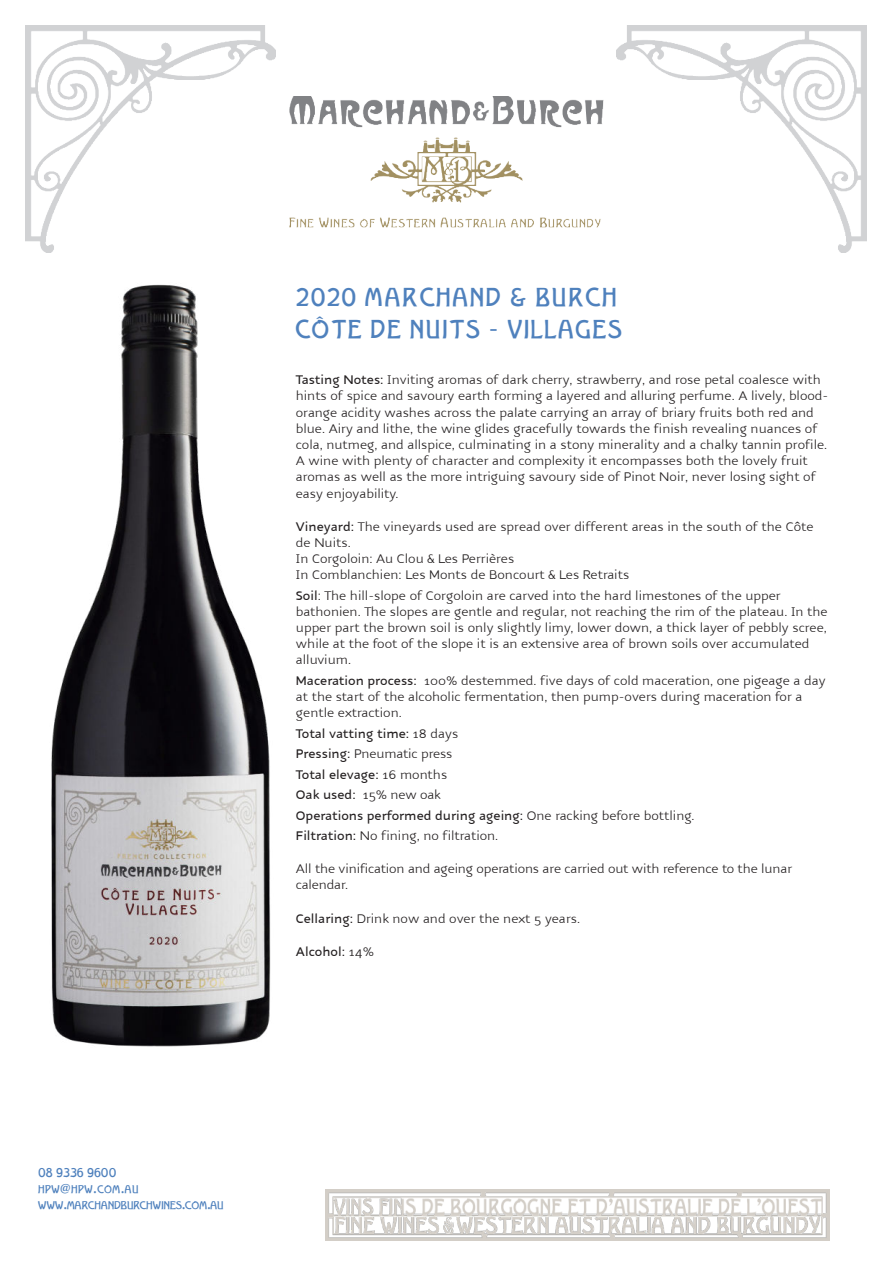
<style>
.page{position:relative;width:893px;height:1263px;background:#fff}
.page>*{position:absolute;margin:0;border:0;box-sizing:border-box;transform-origin:0 0}
.t1{font:27px/32.4px "Spartana";letter-spacing:.03em;color:#4f81bd}
.t2{font:300 13.5px/16.2px "Nubian";color:#231f20}
.t3{font:500 13.5px/20.4px "Nubian";color:#231f20}
.t4{font:13.5px/16.2px "Spartana";letter-spacing:-.04em;color:#4f81bd}
.s1{font-weight:500}
.s2{font-weight:300}
</style>
<div class="page">
<img style="left:51px;top:284px;width:220px;height:763px">
<img style="left:325px;top:1189px;width:504px;height:52px">
<img style="left:26px;top:26px;width:249px;height:227px">
<img style="left:289px;top:97px;width:315px;height:131px">
<img style="left:617px;top:26px;width:249px;height:227px">
<h1 class="t1" style="left:296px;top:280px;width:329px">2020 MARCHAND &amp; BURCH<br>CÔTE DE NUITS - VILLAGES</h1>
<p class="t2" style="left:296px;top:373px;width:534px"><span class="s1">Tasting Notes:</span> Inviting aromas of dark cherry, strawberry, and rose petal coalesce with hints of spice and savoury earth forming a layered and alluring perfume. A lively, blood&shy;orange acidity washes across the palate carrying an array of briary fruits both red and blue. Airy and lithe, the wine glides gracefully towards the finish revealing nuances of cola, nutmeg, and allspice, culminating in a stony minerality and a chalky tannin profile.<br>A wine with plenty of character and complexity it encompasses both the lovely fruit aromas as well as the more intriguing savoury side of Pinot Noir, never losing sight of easy enjoyability.</p>
<p class="t2" style="left:296px;top:520px;width:519px"><span class="s1">Vineyard:</span> The vineyards used are spread over different areas in the south of the Côte de Nuits.<br>In Corgoloin: Au Clou &amp; Les Perrières<br>In Comblanchien: Les Monts de Boncourt &amp; Les Retraits</p>
<p class="t2" style="left:296px;top:589px;width:533px"><span class="s1">Soil</span>: The hill-slope of Corgoloin are carved into the hard limestones of the upper bathonien. The slopes are gentle and regular, not reaching the rim of the plateau. In the upper part the brown soil is only slightly limy, lower down, a thick layer of pebbly scree, while at the foot of the slope it is an extensive area of brown soils over accumulated alluvium.</p>
<p class="t2" style="left:296px;top:674px;width:531px"><span class="s1">Maceration process:</span> 100% destemmed. five days of cold maceration, one pigeage a day at the start of the alcoholic fermentation, then pump-overs during maceration for a gentle extraction.</p>
<p class="t3" style="left:296px;top:725px;width:400px">Total vatting time: <span class="s2">18 days<br></span>Pressing: <span class="s2">Pneumatic press<br></span>Total elevage: <span class="s2">16 months<br></span>Oak used: <span class="s2">15% new oak<br></span>Operations performed during ageing: <span class="s2">One racking before bottling.<br></span>Filtration: <span class="s2">No fining, no filtration.</span></p>
<p class="t2" style="left:296px;top:862px;width:498px">All the vinification and ageing operations are carried out with reference to the lunar calendar.</p>
<p class="t2" style="left:296px;top:912px;width:286px"><span class="s1">Cellaring:</span> Drink now and over the next 5 years.</p>
<p class="t3" style="left:296px;top:943px;width:80px">Alcohol: <span class="s2">14%</span></p>
<p class="t4" style="left:38px;top:1164px;width:187px">08 9336 9600<br>hpw@hpw.com.au www.marchandburchwines.com.au</p>
</div>
